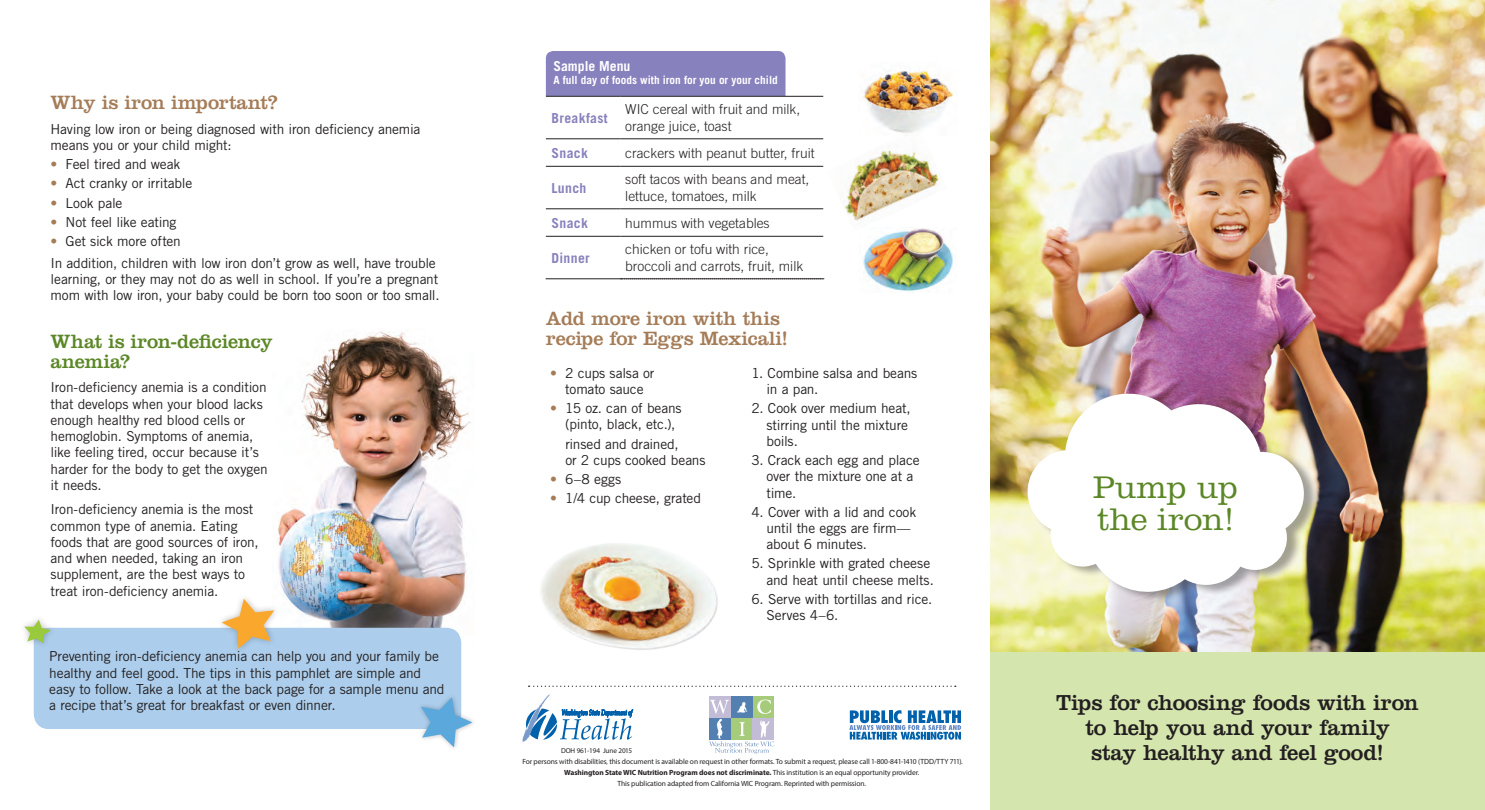
<style>
.page{position:relative;width:1485px;height:810px;background:#fff}
.page>*{position:absolute;margin:0;border:0;box-sizing:border-box;transform-origin:0 0}
.t1{font:300 32.5px/32.5px "Clarendon LT Std";color:#5c8727}
.t2{font:22.5px/25px "Clarendon LT Std";letter-spacing:-.01em;color:#231f20;text-align:center}
.Paragraph_Style_3{font:20px/20px "Clarendon LT Std";letter-spacing:-.01em;color:#a57c58}
.t3{font:20px/20px "Clarendon LT Std";letter-spacing:-.015em;color:#5c8727}
.t4{font:13.75px/16.2px "Trade Gothic LT Std";letter-spacing:-.015em;color:#231f20}
.t5{font:300 13.75px/16.2px "Trade Gothic LT Std";color:#231f20}
.t6{font:700 13.75px "Trade Gothic LT Std";letter-spacing:.025em;color:#8781bd}
.t7{font:700 13.75px "Trade Gothic LT Std";color:#fff}
.t8{font:700 11.25px "Trade Gothic LT Std";color:#fff}
.t9{font:7.5px "Myriad Pro";letter-spacing:-.01em;color:#231f20}
.t10{font:700 7.5px "Myriad Pro";letter-spacing:-.01em;color:#231f20}
.t11{font:7.25px "Myriad Pro";letter-spacing:-.01em;color:#231f20}
.s1{color:#a57c58}
.s2{font-size:6.25px}
.s3{font-weight:400}
</style>
<div class="page">
<img style="left:863px;top:231px;width:91px;height:62px">
<img style="left:863px;top:68px;width:90px;height:61px">
<img style="left:990px;top:0;width:495px;height:652px">
<img style="left:844px;top:129px;width:95px;height:102px">
<svg style="left:529px;top:686px;width:427px;height:1px"></svg>
<svg style="left:522px;top:694px;width:111px;height:49px"></svg>
<svg style="left:849px;top:710px;width:112px;height:30px"></svg>
<div style="left:709px;top:696px;width:22px;height:22px;background:#c3bcd6"></div>
<div style="left:753px;top:696px;width:21px;height:22px;background:#a6cb7a"></div>
<div style="left:731px;top:696px;width:22px;height:22px;background:#537fb1"></div>
<svg style="left:709px;top:700px;width:65px;height:54px"></svg>
<div style="left:1030px;top:391px;width:289px;height:211px;background:#231f20;opacity:.4"></div>
<svg style="left:1026px;top:393px;width:279px;height:200px"></svg>
<div style="left:990px;top:652px;width:495px;height:158px;background:#d4e6ae"></div>
<div style="left:546px;top:51px;width:240px;height:45px;background:#8781bd"></div>
<hr style="left:620px;top:96px;width:203px;height:1px;background:#231f20">
<hr style="left:620px;top:138px;width:203px;height:1px;background:#231f20">
<hr style="left:620px;top:166px;width:203px;height:1px;background:#231f20">
<hr style="left:620px;top:208px;width:203px;height:1px;background:#231f20">
<hr style="left:620px;top:236px;width:203px;height:1px;background:#231f20">
<hr style="left:546px;top:96px;width:74px;height:1px;background:#231f20">
<hr style="left:546px;top:166px;width:74px;height:1px;background:#231f20">
<hr style="left:546px;top:138px;width:74px;height:1px;background:#231f20">
<hr style="left:546px;top:208px;width:74px;height:1px;background:#231f20">
<hr style="left:546px;top:236px;width:74px;height:1px;background:#231f20">
<hr style="left:546px;top:278px;width:277px;height:1px;background:#231f20">
<img style="left:541px;top:543px;width:177px;height:107px">
<img style="left:278px;top:331px;width:193px;height:315px">
<div style="left:34px;top:628px;width:427px;height:101px;background:#accdeb;border-radius:15px"></div>
<div style="left:18px;top:614px;width:39px;height:36px;background:#231f20;opacity:.3"></div>
<svg style="left:24px;top:620px;width:27px;height:24px"></svg>
<div style="left:416px;top:693px;width:61px;height:59px;background:#231f20;opacity:.3"></div>
<svg style="left:421px;top:697px;width:51px;height:50px"></svg>
<div style="left:216px;top:593px;width:64px;height:62px;background:#231f20;opacity:.3"></div>
<svg style="left:222px;top:599px;width:52px;height:50px"></svg>
<p class="Paragraph_Style_3" style="left:51px;top:93px;width:229px">Why is iron important?</p>
<p class="t4" style="left:51px;top:121px;width:371px">Having low iron or being diagnosed with iron deficiency anemia means you or your child might:</p>
<p class="t4" style="left:51px;top:156px;width:131px"><span class="s1">•</span> Feel tired and weak</p>
<p class="t4" style="left:51px;top:175px;width:143px"><span class="s1">•</span> Act cranky or irritable</p>
<p class="t4" style="left:51px;top:194px;width:73px"><span class="s1">•</span> Look pale</p>
<p class="t4" style="left:51px;top:214px;width:127px"><span class="s1">•</span> Not feel like eating</p>
<p class="t4" style="left:51px;top:233px;width:132px"><span class="s1">•</span> Get sick more often</p>
<p class="t4" style="left:51px;top:255px;width:390px">In addition, children with low iron don’t grow as well, have trouble learning, or they may not do as well in school. If you’re a pregnant mom with low iron, your baby could be born too soon or too small.</p>
<p class="t3" style="left:51px;top:331px;width:224px">What is iron-deficiency anemia?</p>
<p class="t4" style="left:51px;top:379px;width:219px">Iron-deficiency anemia is a condition that develops when your blood lacks enough healthy red blood cells or hemoglobin. Symptoms of anemia, like feeling tired, occur because it’s harder for the body to get the oxygen it needs.</p>
<p class="t4" style="left:51px;top:501px;width:210px">Iron-deficiency anemia is the most common type of anemia. Eating foods that are good sources of iron, and when needed, taking an iron supplement, are the best ways to treat iron-deficiency anemia.</p>
<p class="t4" style="left:49px;top:648px;width:397px">Preventing iron-deficiency anemia can help you and your family be healthy and feel good. The tips in this pamphlet are simple and easy to follow. Take a look at the back page for a sample menu and a recipe that’s great for breakfast or even dinner.</p>
<p class="t7" style="left:553px;top:57px;width:79px">Sample Menu</p>
<p class="t8" style="left:553px;top:73px;width:226px">A full day of foods with iron for you or your child</p>
<p class="t6" style="left:551px;top:109px;width:58px">Breakfast</p>
<p class="t5" style="left:625px;top:101px;width:176px">WIC cereal with fruit and milk, orange juice, toast</p>
<p class="t6" style="left:551px;top:144px;width:38px">Snack</p>
<p class="t5" style="left:625px;top:144px;width:191px">crackers with peanut butter, fruit</p>
<p class="t6" style="left:551px;top:179px;width:36px">Lunch</p>
<p class="t5" style="left:625px;top:171px;width:186px">soft tacos with beans and meat, lettuce, tomatoes, milk</p>
<p class="t6" style="left:551px;top:214px;width:38px">Snack</p>
<p class="t5" style="left:625px;top:214px;width:146px">hummus with vegetables</p>
<p class="t6" style="left:551px;top:249px;width:40px">Dinner</p>
<p class="t5" style="left:625px;top:241px;width:179px">chicken or tofu with rice, broccoli and carrots, fruit, milk</p>
<p class="Paragraph_Style_3" style="left:546px;top:308px;width:244px">Add more iron with this recipe for Eggs Mexicali!</p>
<p class="t4" style="left:550px;top:365px;width:106px;text-align:center"><span class="s1">•</span> 2 cups salsa or tomato sauce</p>
<p class="t4" style="left:565px;top:400px;width:118px;text-indent:-15px"><span class="s1">•</span> 15 oz. can of beans (pinto, black, etc.),</p>
<p class="t4" style="left:565px;top:435px;width:142px">rinsed and drained,<br>or 2 cups cooked beans</p>
<p class="t4" style="left:550px;top:471px;width:72px"><span class="s1">•</span> 6–8 eggs</p>
<p class="t4" style="left:550px;top:490px;width:152px"><span class="s1">•</span> 1/4 cup cheese, grated</p>
<p class="t4" style="left:767px;top:365px;width:152px;text-indent:-15px">1. Combine salsa and beans in a pan.</p>
<p class="t4" style="left:767px;top:400px;width:146px;text-indent:-15px">2. Cook over medium heat, stirring until the mixture boils.</p>
<p class="t4" style="left:767px;top:452px;width:155px;text-indent:-15px">3. Crack each egg and place over the mixture one at a time.</p>
<p class="t4" style="left:767px;top:504px;width:151px;text-indent:-15px">4. Cover with a lid and cook until the eggs are firm— about 6 minutes.</p>
<p class="t4" style="left:752px;top:555px;width:184px;text-align:right">5. Sprinkle with grated cheese and heat until cheese melts.</p>
<p class="t4" style="left:767px;top:591px;width:167px;text-indent:-15px">6. Serve with tortillas and rice.<br>Serves 4–6.</p>
<p class="t11" style="left:561px;top:746px;width:73px">DOH 961-194 June 2015</p>
<p class="t9" style="left:617px;top:779px;width:250px">This publication adapted from California WIC Program. Reprinted with permission.</p>
<p class="t9" style="left:522px;top:757px;width:442px">For persons with disabilities<span class="s2">,</span> this document is available on request in other formats. To submit a request<span class="s2">,</span> please call 1-800-841-1410 (TDD/TTY 711).</p>
<p class="t10" style="left:564px;top:768px;width:357px">Washington State WIC Nutrition Program does not discriminate. <span class="s3">This institution is an equal opportunity provider.</span></p>
<p class="t1" style="left:1093px;top:471px;width:147px">Pump up the iron!</p>
<p class="t2" style="left:1056px;top:690px;width:364px">Tips for choosing foods with iron to help you and your family<br>stay healthy and feel good!</p>
</div>
